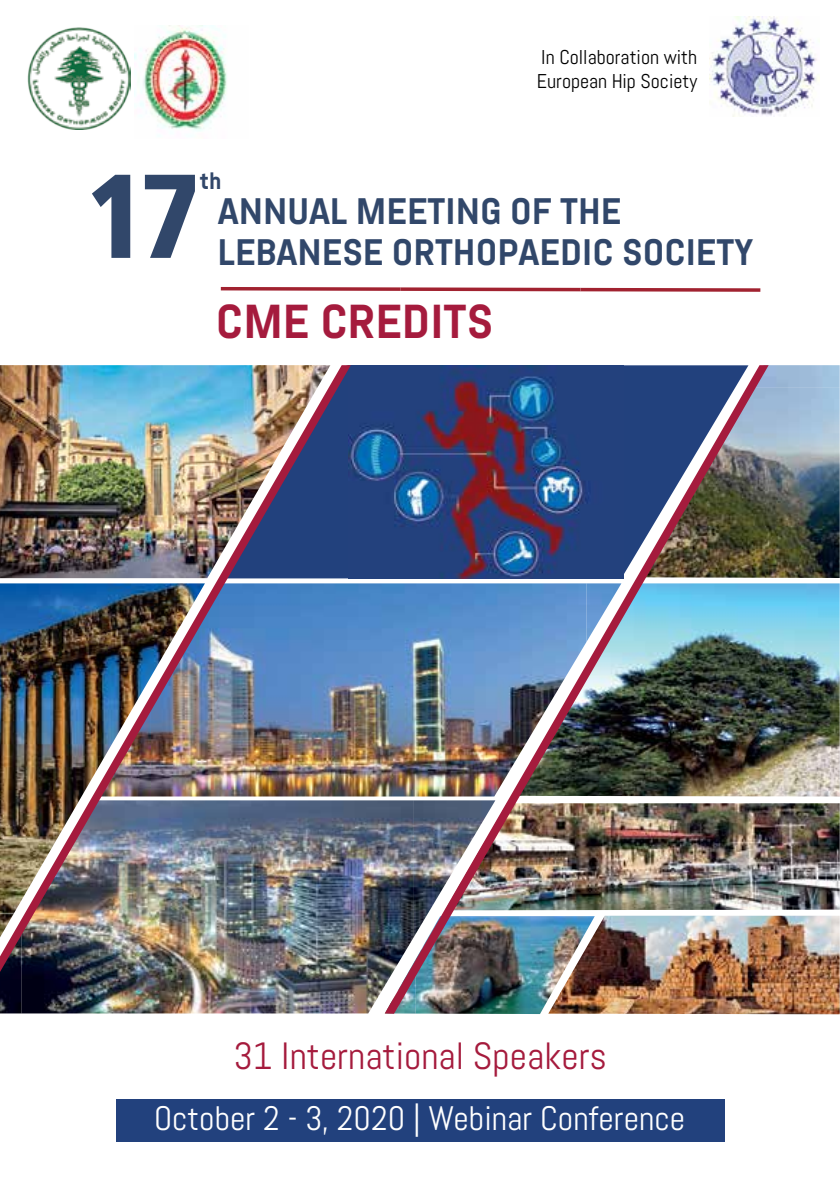
<style>
.page{position:relative;width:840px;height:1191px;background:#fff}
.page>*{position:absolute;margin:0;border:0;box-sizing:border-box;transform-origin:0 0}
.t1{font:900 condensed 119px "Frutiger 77";color:#31476a}
.t2{font:700 47.6px "Abel Pro";color:#a51b3d}
.t3{font:37.8px "Abel";color:#a51b3d}
.t4{font:700 36.8px/41.8px "Abel Pro";color:#31476a}
.t5{font:34px "Abel";color:#fff}
.t6{font:700 23.8px "Abel Pro";color:#31476a}
.t7{font:20px/24px "Abel";color:#000}
</style>
<div class="page">
<div style="left:116px;top:1099px;width:608px;height:42px;background:#22417d"></div>
<img style="left:28px;top:27px;width:103px;height:102px">
<img style="left:134px;top:25px;width:93px;height:111px">
<svg style="left:221px;top:287px;width:179px;height:4px"></svg>
<svg style="left:400px;top:287px;width:180px;height:4px"></svg>
<svg style="left:580px;top:288px;width:180px;height:4px"></svg>
<img style="left:350px;top:366px;width:34px;height:212px">
<img style="left:350px;top:583px;width:34px;height:213px">
<img style="left:768px;top:388px;width:71px;height:190px">
<img style="left:768px;top:583px;width:71px;height:213px">
<img style="left:768px;top:803px;width:71px;height:107px">
<img style="left:21px;top:800px;width:363px;height:213px">
<img style="left:0;top:972px;width:21px;height:41px">
<img style="left:548px;top:915px;width:291px;height:99px">
<img style="left:0;top:365px;width:350px;height:607px">
<img style="left:384px;top:365px;width:384px;height:648px">
<img style="left:709px;top:17px;width:109px;height:100px">
<p class="t7" style="left:536px;top:45px;width:162px">In Collaboration with<br>European Hip Society</p>
<p class="t6" style="left:200px;top:164px;width:23px">th</p>
<h1 class="t1" style="left:86px;top:145px;width:116px">17</h1>
<p class="t4" style="left:218px;top:190px;width:536px">ANNUAL MEETING OF THE<br>LEBANESE ORTHOPAEDIC SOCIETY</p>
<p class="t2" style="left:216px;top:288px;width:279px">CME CREDITS</p>
<p class="t3" style="left:233px;top:1032px;width:375px">31 International Speakers</p>
<p class="t5" style="left:154px;top:1096px;width:532px">October 2 - 3, 2020 | Webinar Conference</p>
</div>
